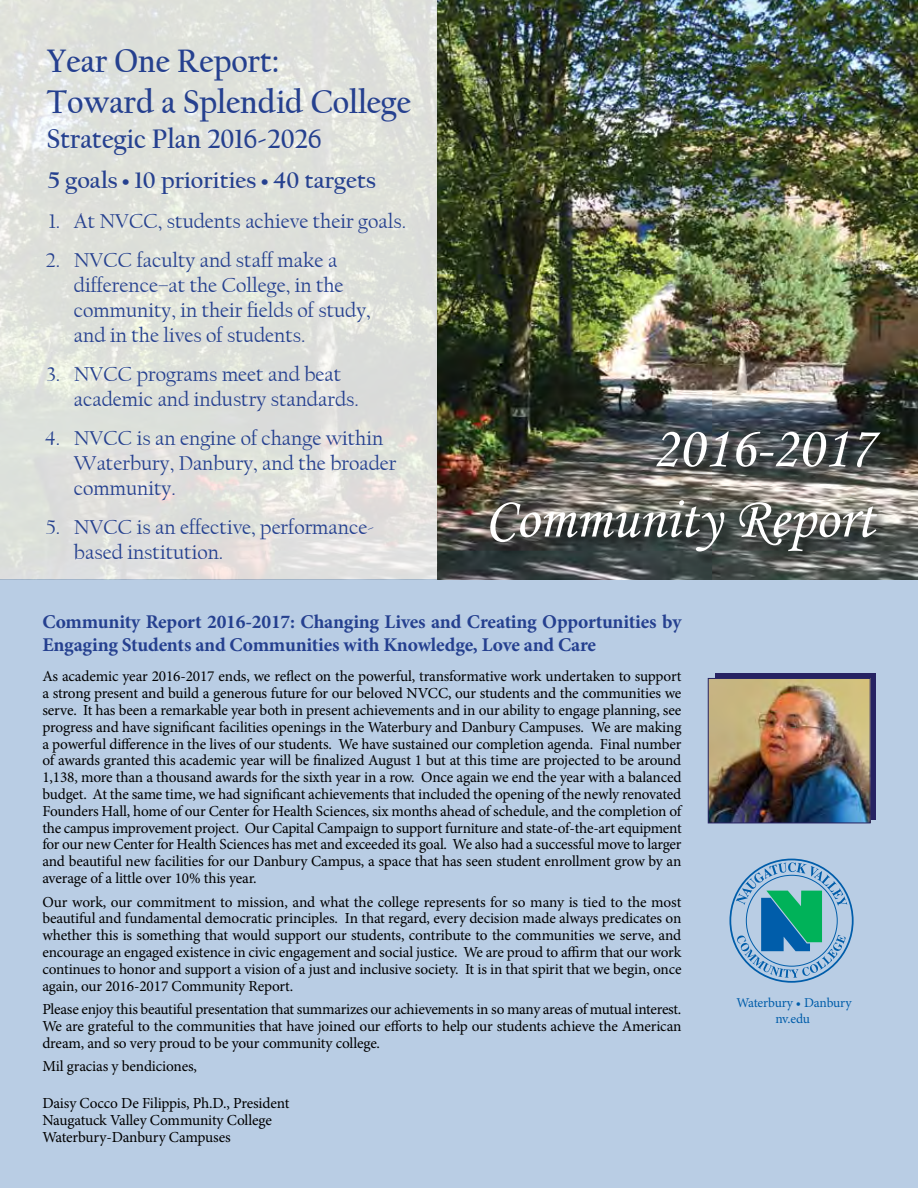
<style>
.page{position:relative;width:918px;height:1188px;background:#fff}
.page>*{position:absolute;margin:0;border:0;box-sizing:border-box;transform-origin:0 0}
.t1{font:58.5px/70.5px "Monotype Corsiva";color:#fff;text-align:right}
.t2{font:700 34.2px/41.4px "Californian FB";color:#25408f;scale:.92 1}
.t3{font:700 28.2px "Californian FB";color:#25408f;scale:.92 1}
.t4{font:700 24px "Californian FB";color:#25408f}
.t5{font:21px/25.2px "Californian FB";color:#25408f}
.t6{font:700 19.5px/23.4px "Minion Pro";letter-spacing:-.01em;color:#25408f}
.t7{font:15.3px/16.8px "Minion Pro";letter-spacing:-.01em;color:#000;text-align:justify}
.t8{font:13.5px/16.5px "Minion Pro";letter-spacing:-.015em;color:#005daa;text-align:center}
.s1{font-size:10.5px}
</style>
<div class="page">
<div style="left:0;top:580px;width:918px;height:608px;background:#b9cde4"></div>
<img style="left:0;top:0;width:918px;height:580px">
<div style="left:490px;top:431px;width:404px;height:135px;background:#000;opacity:.75"></div>
<div style="left:715px;top:673px;width:161px;height:147px;background:#262262"></div>
<img style="left:710px;top:680px;width:158px;height:141px">
<div style="left:708px;top:678px;width:162px;height:145px;border:1px solid #262262"></div>
<svg style="left:736px;top:862px;width:111px;height:116px"></svg>
<div style="left:729px;top:859px;width:125px;height:124px;border:2px solid #005daa;border-radius:50%"></div>
<h2 class="t2" style="left:47px;top:40px;width:397px">Year One Report:<br>Toward a Splendid College</h2>
<h3 class="t3" style="left:47px;top:122px;width:300px">Strategic Plan 2016-2026</h3>
<h3 class="t4" style="left:48px;top:167px;width:330px">5 goals <span class="s1">•</span> 10 priorities <span class="s1">•</span> 40 targets</h3>
<h3 class="t5" style="left:49px;top:209px;width:359px">1. At NVCC, students achieve their goals.</h3>
<h3 class="t5" style="left:74px;top:247px;width:298px;text-indent:-28px">2. NVCC faculty and staff make a difference–at the College, in the community, in their fields of study, and in the lives of students.</h3>
<h3 class="t5" style="left:74px;top:362px;width:287px;text-indent:-28px">3. NVCC programs meet and beat academic and industry standards.</h3>
<h3 class="t5" style="left:74px;top:426px;width:324px;text-indent:-29px">4. NVCC is an engine of change within<br>Waterbury, Danbury, and the broader community.</h3>
<h3 class="t5" style="left:74px;top:515px;width:302px;text-indent:-28px">5. NVCC is an effective, performance&shy;based institution.</h3>
<h1 class="t1" style="left:485px;top:413px;width:391px">2016-2017<br>Community Report</h1>
<p class="t6" style="left:42px;top:610px;width:641px">Community Report 2016-2017: Changing Lives and Creating Opportunities by<br>Engaging Students and Communities with Knowledge, Love and Care</p>
<p class="t7" style="left:42px;top:668px;width:641px">As academic year 2016-2017 ends, we reflect on the powerful, transformative work undertaken to support a strong present and build a generous future for our beloved NVCC, our students and the communities we serve. It has been a remarkable year both in present achievements and in our ability to engage planning, see progress and have significant facilities openings in the Waterbury and Danbury Campuses. We are making a powerful difference in the lives of our students. We have sustained our completion agenda. Final number of awards granted this academic year will be finalized August 1 but at this time are projected to be around 1,138, more than a thousand awards for the sixth year in a row. Once again we end the year with a balanced budget. At the same time, we had significant achievements that included the opening of the newly renovated Founders Hall, home of our Center for Health Sciences, six months ahead of schedule, and the completion of the campus improvement project. Our Capital Campaign to support furniture and state-of-the-art equipment for our new Center for Health Sciences has met and exceeded its goal. We also had a successful move to larger and beautiful new facilities for our Danbury Campus, a space that has seen student enrollment grow by an average of a little over 10% this year.</p>
<p class="t7" style="left:42px;top:893px;width:641px">Our work, our commitment to mission, and what the college represents for so many is tied to the most beautiful and fundamental democratic principles. In that regard, every decision made always predicates on whether this is something that would support our students, contribute to the communities we serve, and encourage an engaged existence in civic engagement and social justice. We are proud to affirm that our work continues to honor and support a vision of a just and inclusive society. It is in that spirit that we begin, once again, our 2016-2017 Community Report.</p>
<p class="t7" style="left:42px;top:1001px;width:641px">Please enjoy this beautiful presentation that summarizes our achievements in so many areas of mutual interest.<br>We are grateful to the communities that have joined our efforts to help our students achieve the American dream, and so very proud to be your community college.</p>
<p class="t7" style="left:42px;top:1058px;width:156px">Mil gracias y bendiciones,</p>
<p class="t7" style="left:42px;top:1095px;width:248px;text-align:left">Daisy Cocco De Filippis, Ph.D., President<br>Naugatuck Valley Community College<br>Waterbury-Danbury Campuses</p>
<p class="t8" style="left:737px;top:994px;width:117px">Waterbury • Danbury nv.edu</p>
</div>
